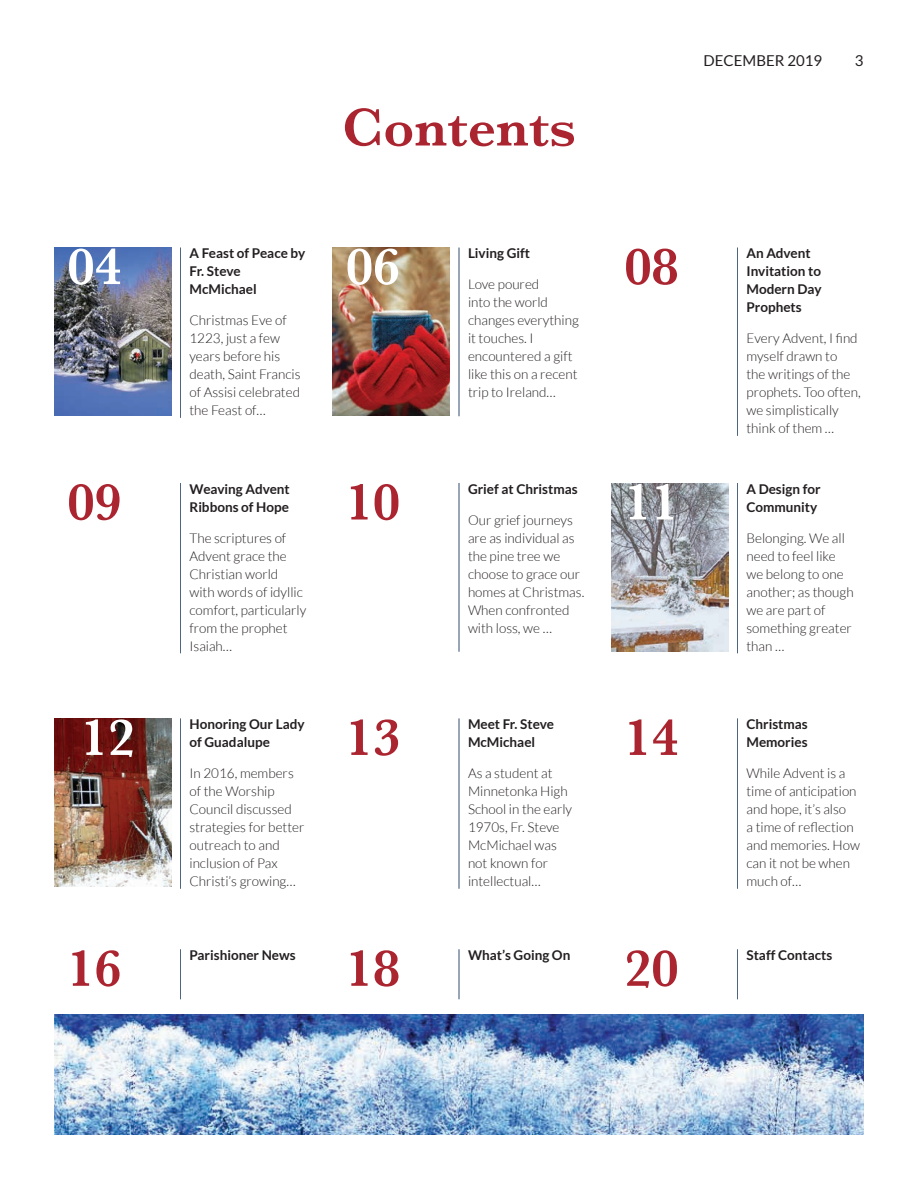
<style>
.page{position:relative;width:918px;height:1188px;background:#fff}
.page>*{position:absolute;margin:0;border:0;box-sizing:border-box;transform-origin:0 0}
.t1{font:55.5px "Baskerville";color:#ab2531}
.Sub-heads_-_SCRIPT{font:54px "Baskerville";color:#ab2531}
.Sub-heads_-_SCRIPT-2{font:54px "Baskerville";color:#fff}
.t2{font:15px "Lato";color:#231f20}
.Table_of_Contents_Pa{font:300 13.5px/18px "Lato";color:#231f20}
.Table_of_Contents_Pa-2{font:700 13.5px/18px "Lato";color:#231f20}
.Body_text_-_MAG{font:300 13.5px/18px "Lato";color:#231f20}
.Body_text_-_MAG-2{font:700 13.5px/18px "Lato";color:#231f20}
</style>
<div class="page">
<img style="left:54px;top:248px;width:117px;height:168px">
<img style="left:333px;top:248px;width:117px;height:168px">
<img style="left:54px;top:718px;width:117px;height:169px">
<img style="left:611px;top:483px;width:118px;height:168px">
<hr style="left:737px;top:718px;width:1px;height:171px;background:#4e6482">
<hr style="left:459px;top:718px;width:1px;height:171px;background:#98a5b6">
<hr style="left:180px;top:718px;width:1px;height:171px;background:#4f6582">
<hr style="left:737px;top:949px;width:1px;height:50px;background:#4e6482">
<hr style="left:459px;top:949px;width:1px;height:50px;background:#98a5b6">
<hr style="left:180px;top:949px;width:1px;height:50px;background:#4f6582">
<hr style="left:737px;top:483px;width:1px;height:170px;background:#4e6482">
<hr style="left:459px;top:483px;width:1px;height:169px;background:#98a5b6">
<hr style="left:180px;top:483px;width:1px;height:170px;background:#4f6582">
<hr style="left:459px;top:248px;width:1px;height:168px;background:#98a5b6">
<img style="left:54px;top:1014px;width:810px;height:121px">
<hr style="left:180px;top:248px;width:1px;height:170px;background:#4f6582">
<hr style="left:737px;top:248px;width:1px;height:188px;background:#4e6482">
<h1 class="t1" style="left:342px;top:95px;width:235px">Contents</h1>
<p class="Sub-heads_-_SCRIPT-2" style="left:68px;top:235px;width:55px">04</p>
<p class="Table_of_Contents_Pa-2" style="left:189px;top:244px;width:117px">A Feast of Peace by<br>Fr. Steve<br>McMichael</p>
<p class="Table_of_Contents_Pa" style="left:189px;top:311px;width:113px">Christmas Eve of<br>1223, just a few years before his death, Saint Francis of Assisi celebrated the Feast of…</p>
<p class="Sub-heads_-_SCRIPT" style="left:68px;top:470px;width:55px">09</p>
<p class="Table_of_Contents_Pa-2" style="left:189px;top:480px;width:102px">Weaving Advent<br>Ribbons of Hope</p>
<p class="Table_of_Contents_Pa" style="left:189px;top:529px;width:118px">The scriptures of<br>Advent grace the<br>Christian world with words of idyllic comfort, particularly from the prophet<br>Isaiah…</p>
<p class="Sub-heads_-_SCRIPT-2" style="left:81px;top:706px;width:55px">12</p>
<p class="Table_of_Contents_Pa-2" style="left:189px;top:715px;width:117px">Honoring Our Lady of Guadalupe</p>
<p class="Table_of_Contents_Pa" style="left:189px;top:764px;width:116px">In 2016, members of the Worship<br>Council discussed strategies for better outreach to and inclusion of Pax<br>Christi’s growing…</p>
<p class="Sub-heads_-_SCRIPT" style="left:68px;top:936px;width:55px">16</p>
<p class="Table_of_Contents_Pa-2" style="left:189px;top:946px;width:108px">Parishioner News</p>
<p class="Sub-heads_-_SCRIPT-2" style="left:346px;top:235px;width:56px">06</p>
<p class="Table_of_Contents_Pa-2" style="left:468px;top:244px;width:64px">Living Gift</p>
<p class="Table_of_Contents_Pa" style="left:468px;top:275px;width:112px">Love poured<br>into the world changes everything it touches. I encountered a gift like this on a recent trip to Ireland…</p>
<p class="Sub-heads_-_SCRIPT" style="left:346px;top:470px;width:56px">10</p>
<p class="Table_of_Contents_Pa-2" style="left:468px;top:480px;width:111px">Grief at Christmas</p>
<p class="Table_of_Contents_Pa" style="left:468px;top:511px;width:118px">Our grief journeys are as individual as the pine tree we choose to grace our homes at Christmas.<br>When confronted with loss, we …</p>
<p class="Sub-heads_-_SCRIPT" style="left:346px;top:706px;width:56px">13</p>
<p class="Table_of_Contents_Pa-2" style="left:468px;top:715px;width:87px">Meet Fr. Steve<br>McMichael</p>
<p class="Table_of_Contents_Pa" style="left:468px;top:764px;width:106px">As a student at<br>Minnetonka High<br>School in the early<br>1970s, Fr. Steve<br>McMichael was not known for intellectual…</p>
<p class="Sub-heads_-_SCRIPT" style="left:346px;top:936px;width:56px">18</p>
<p class="Table_of_Contents_Pa-2" style="left:468px;top:946px;width:104px">What’s Going On</p>
<p class="t2" style="left:704px;top:53px;width:120px">DECEMBER 2019</p>
<p class="t2" style="left:855px;top:52px;width:10px">3</p>
<p class="Sub-heads_-_SCRIPT" style="left:625px;top:235px;width:55px">08</p>
<p class="Body_text_-_MAG-2" style="left:747px;top:244px;width:77px">An Advent<br>Invitation to<br>Modern Day<br>Prophets</p>
<p class="Body_text_-_MAG" style="left:747px;top:329px;width:116px">Every Advent, I find myself drawn to<br>the writings of the prophets. Too often, we simplistically think of them …</p>
<p class="Sub-heads_-_SCRIPT-2" style="left:625px;top:470px;width:55px">11</p>
<p class="Table_of_Contents_Pa-2" style="left:747px;top:480px;width:76px">A Design for<br>Community</p>
<p class="Table_of_Contents_Pa" style="left:747px;top:529px;width:109px">Belonging. We all need to feel like we belong to one another; as though we are part of something greater than …</p>
<p class="Sub-heads_-_SCRIPT" style="left:625px;top:706px;width:55px">14</p>
<p class="Table_of_Contents_Pa-2" style="left:747px;top:715px;width:63px">Christmas<br>Memories</p>
<p class="Table_of_Contents_Pa" style="left:747px;top:764px;width:115px">While Advent is a time of anticipation and hope, it’s also<br>a time of reflection and memories. How can it not be when much of…</p>
<p class="Sub-heads_-_SCRIPT" style="left:625px;top:936px;width:55px">20</p>
<p class="Table_of_Contents_Pa-2" style="left:747px;top:946px;width:87px">Staff Contacts</p>
</div>
